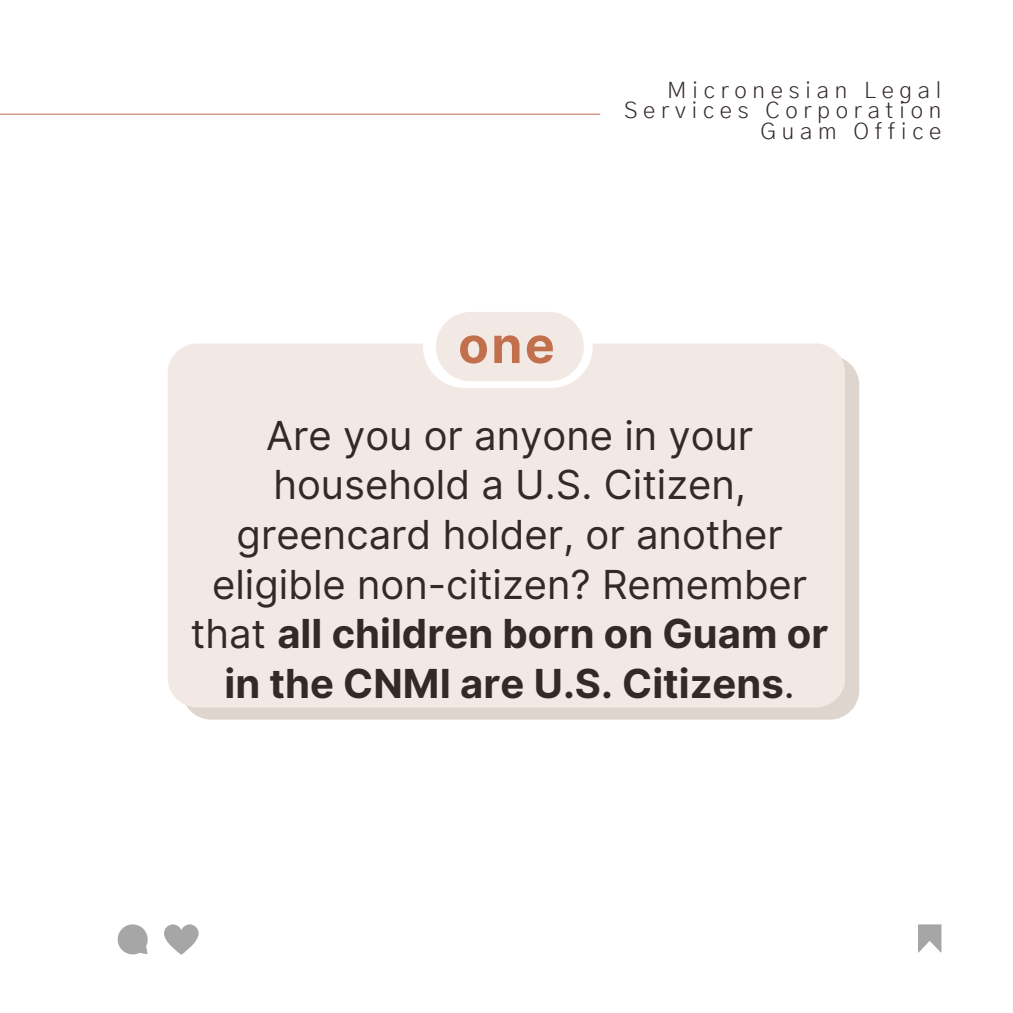
<style>
.page{position:relative;width:1013px;height:1013px;background:#fff}
.page>*{position:absolute;margin:0;border:0;box-sizing:border-box;transform-origin:0 0}
.t1{font:700 50px "Inter";color:#c26f4d}
.t2{font:40px/49.8px "Inter";color:#332a28;text-align:center}
.t3{font:300 22.5px/20.6px "Gothic A1";letter-spacing:.255em;color:#332a28;text-align:right}
.s1{font-weight:700}
</style>
<div class="page">
<hr style="left:0;top:114px;width:600px;height:1px;background:#c26f4d">
<div style="left:182px;top:356px;width:677px;height:363px;background:#dfd5cf;border-radius:29px"></div>
<div style="left:168px;top:343px;width:677px;height:364px;background:#f2e9e4;border-radius:29px"></div>
<svg style="left:464px;top:312px;width:87px;height:76px"></svg>
<div style="left:470px;top:312px;width:79px;height:69px;background:#f2e9e4"></div>
<svg style="left:918px;top:924px;width:23px;height:28px"></svg>
<svg style="left:164px;top:924px;width:35px;height:30px"></svg>
<svg style="left:118px;top:924px;width:30px;height:30px"></svg>
<p class="t3" style="left:624px;top:80px;width:319px">Micronesian Legal<br>Services Corporation<br>Guam Office</p>
<p class="t1" style="left:458px;top:315px;width:98px">one</p>
<p class="t2" style="left:191px;top:410px;width:639px">Are you or anyone in your household a U.S. Citizen, greencard holder, or another eligible non-citizen? Remember that <span class="s1">all children born on Guam or in the CNMI are U.S. Citizens</span>.</p>
</div>
